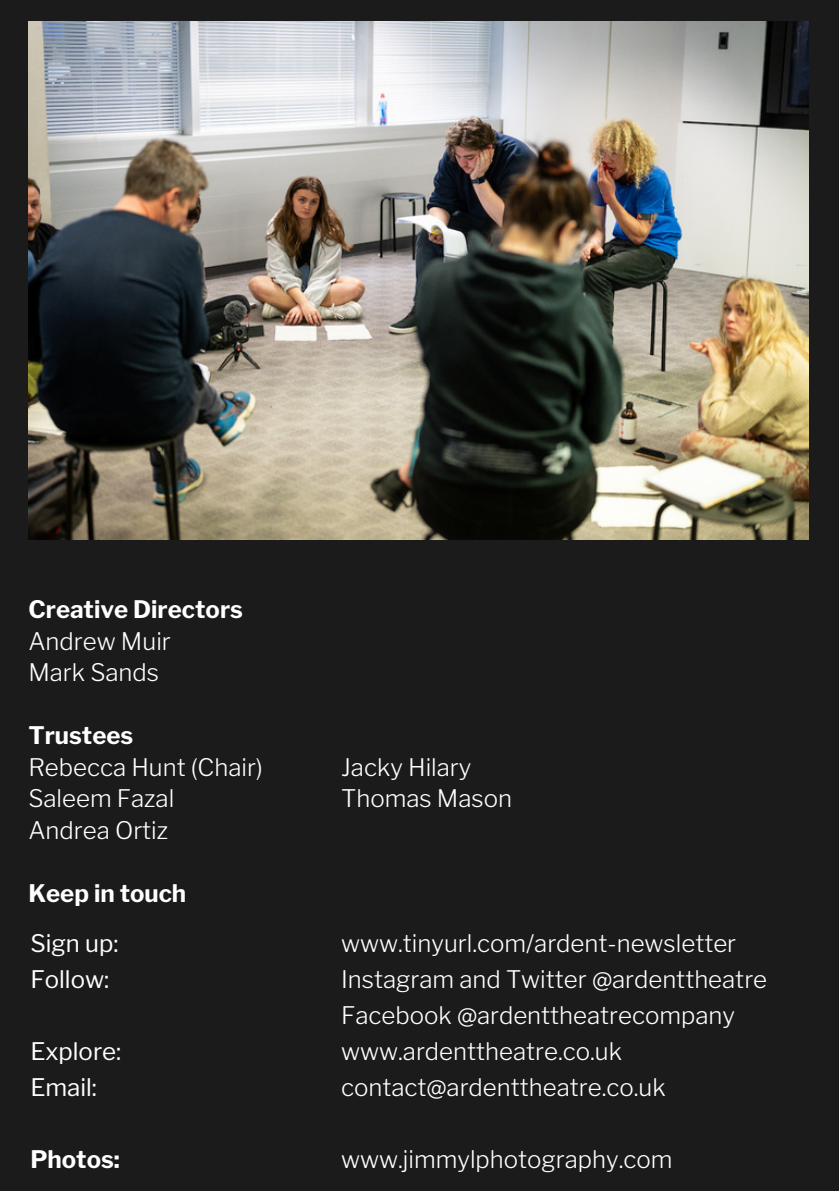
<style>
.page{position:relative;width:839px;height:1191px;background:#fff}
.page>*{position:absolute;margin:0;border:0;box-sizing:border-box;transform-origin:0 0}
.t1{font:300 24px "Libre Franklin";color:#fff}
.t2{font:700 24px "Libre Franklin";color:#fff}
.t3{font:24px "Libre Franklin";color:#fff}
</style>
<div class="page">
<div style="left:0;top:0;width:838px;height:1191px;background:#1b1b1b"></div>
<img style="left:28px;top:22px;width:780px;height:518px">
<p class="t2" style="left:28px;top:595px;width:216px">Creative Directors</p>
<p class="t1" style="left:28px;top:627px;width:144px">Andrew Muir</p>
<p class="t1" style="left:28px;top:658px;width:132px">Mark Sands</p>
<p class="t2" style="left:28px;top:721px;width:106px">Trustees</p>
<p class="t1" style="left:28px;top:753px;width:236px">Rebecca Hunt (Chair)</p>
<p class="t1" style="left:28px;top:784px;width:147px">Saleem Fazal</p>
<p class="t1" style="left:28px;top:816px;width:141px">Andrea Ortiz</p>
<p class="t2" style="left:28px;top:879px;width:159px">Keep in touch</p>
<p class="t3" style="left:30px;top:929px;width:90px">Sign up:</p>
<p class="t3" style="left:30px;top:965px;width:80px">Follow:</p>
<p class="t3" style="left:30px;top:1037px;width:92px">Explore:</p>
<p class="t3" style="left:30px;top:1073px;width:68px">Email:</p>
<p class="t2" style="left:30px;top:1145px;width:91px">Photos:</p>
<p class="t1" style="left:341px;top:753px;width:132px">Jacky Hilary</p>
<p class="t1" style="left:341px;top:784px;width:172px">Thomas Mason</p>
<p class="t1" style="left:341px;top:929px;width:396px">www.tinyurl.com/ardent-newsletter</p>
<p class="t1" style="left:341px;top:965px;width:427px">Instagram and Twitter @ardenttheatre</p>
<p class="t1" style="left:341px;top:1001px;width:395px">Facebook @ardenttheatrecompany</p>
<p class="t1" style="left:341px;top:1037px;width:282px">www.ardenttheatre.co.uk</p>
<p class="t1" style="left:341px;top:1073px;width:326px">contact@ardenttheatre.co.uk</p>
<p class="t1" style="left:341px;top:1145px;width:333px">www.jimmylphotography.com</p>
</div>
